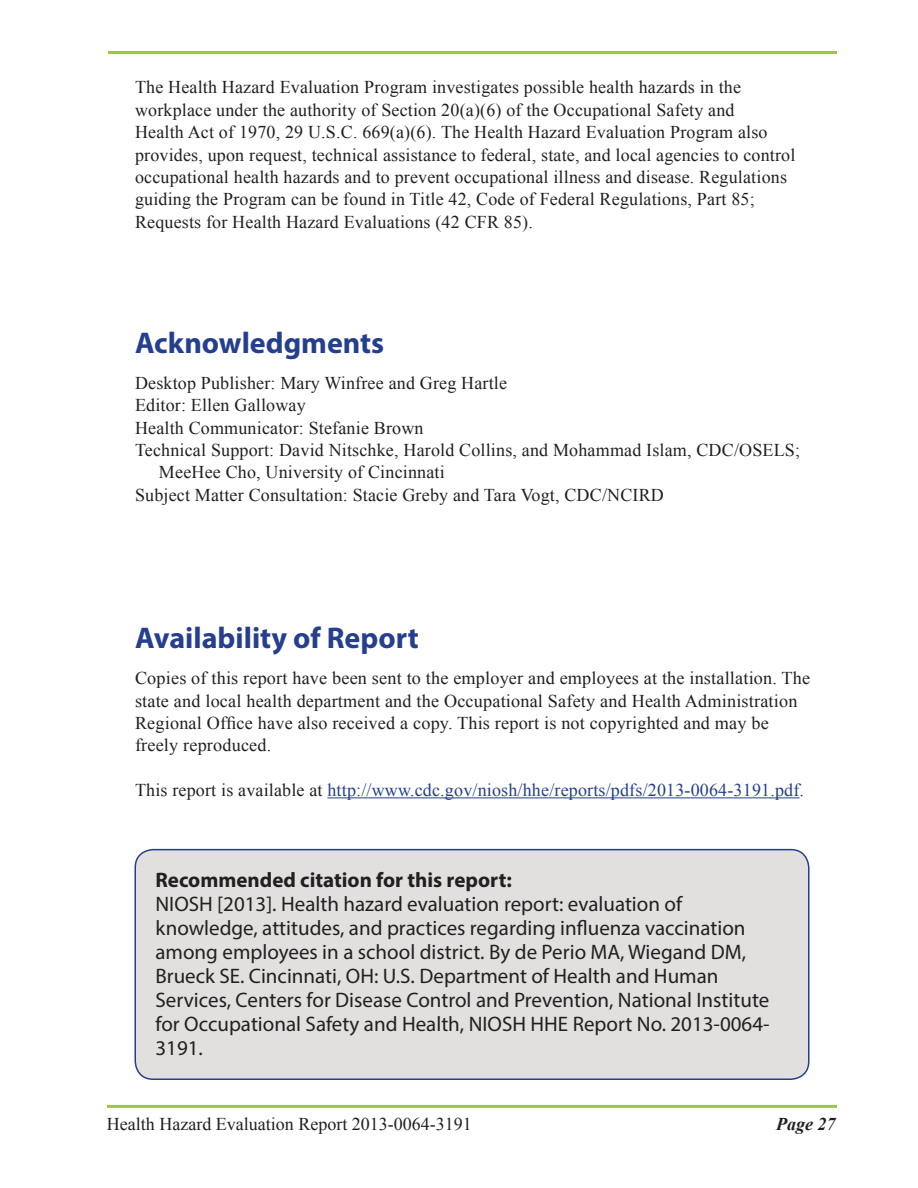
<style>
.page{position:relative;width:918px;height:1188px;background:#fff}
.page>*{position:absolute;margin:0;border:0;box-sizing:border-box;transform-origin:0 0}
.Body_Heading_1{font:700 30px "Myriad Pro";color:#253f8e}
.Special_Boxes{font:21px/24px "Myriad Pro";color:#231f20}
.Special_Boxes-2{font:700 21px "Myriad Pro";color:#231f20}
.t1{font:18px/22.4px "Times New Roman";letter-spacing:.01em;color:#231f20}
.t2{font:18px "Times New Roman";letter-spacing:.01em;color:#253f8e}
.t3{font:italic 700 18px "Times New Roman";color:#231f20}
.s1{color:#231f20}
</style>
<div class="page">
<hr style="left:107px;top:1105px;width:730px;height:3px;background:#99ca3b">
<hr style="left:108px;top:51px;width:729px;height:3px;background:#99ca3b">
<hr style="left:327px;top:797px;width:473px;height:1px;background:#253f8e">
<div style="left:135px;top:850px;width:674px;height:229px;background:#e1e0df;border-radius:18px"></div>
<div style="left:135px;top:849px;width:675px;height:231px;border:2px solid #253f8e;border-radius:18px"></div>
<p class="t1" style="left:135px;top:76px;width:662px">The Health Hazard Evaluation Program investigates possible health hazards in the workplace under the authority of Section 20(a)(6) of the Occupational Safety and<br>Health Act of 1970, 29 U.S.C. 669(a)(6). The Health Hazard Evaluation Program also provides, upon request, technical assistance to federal, state, and local agencies to control occupational health hazards and to prevent occupational illness and disease. Regulations guiding the Program can be found in Title 42, Code of Federal Regulations, Part 85; Requests for Health Hazard Evaluations (42 CFR 85).</p>
<p class="Body_Heading_1" style="left:135px;top:323px;width:251px">Acknowledgments</p>
<p class="t1" style="left:135px;top:371px;width:374px">Desktop Publisher: Mary Winfree and Greg Hartle</p>
<p class="t1" style="left:135px;top:394px;width:172px">Editor: Ellen Galloway</p>
<p class="t1" style="left:135px;top:416px;width:290px">Health Communicator: Stefanie Brown</p>
<p class="t1" style="left:159px;top:438px;width:643px;text-indent:-24px">Technical Support: David Nitschke, Harold Collins, and Mohammad Islam, CDC/OSELS;<br>MeeHee Cho, University of Cincinnati</p>
<p class="t1" style="left:135px;top:483px;width:530px">Subject Matter Consultation: Stacie Greby and Tara Vogt, CDC/NCIRD</p>
<p class="Body_Heading_1" style="left:135px;top:619px;width:285px">Availability of Report</p>
<p class="t1" style="left:135px;top:667px;width:677px">Copies of this report have been sent to the employer and employees at the installation. The state and local health department and the Occupational Safety and Health Administration Regional Office have also received a copy. This report is not copyrighted and may be freely reproduced.</p>
<p class="t2" style="left:135px;top:778px;width:671px"><span class="s1">This report is available at</span> http://www.cdc.gov/niosh/hhe/reports/pdfs/2013-0064-3191.pdf<span class="s1">.</span></p>
<p class="Special_Boxes-2" style="left:156px;top:866px;width:358px">Recommended citation for this report:</p>
<p class="Special_Boxes" style="left:156px;top:892px;width:616px">NIOSH [2013]. Health hazard evaluation report: evaluation of knowledge, attitudes, and practices regarding influenza vaccination among employees in a school district. By de Perio MA, Wiegand DM, Brueck SE. Cincinnati, OH: U.S. Department of Health and Human Services, Centers for Disease Control and Prevention, National Institute for Occupational Safety and Health, NIOSH HHE Report No. 2013-0064- 3191.</p>
<p class="t1" style="left:107px;top:1113px;width:366px">Health Hazard Evaluation Report 2013-0064-3191</p>
<p class="t3" style="left:776px;top:1111px;width:61px">Page 27</p>
</div>
